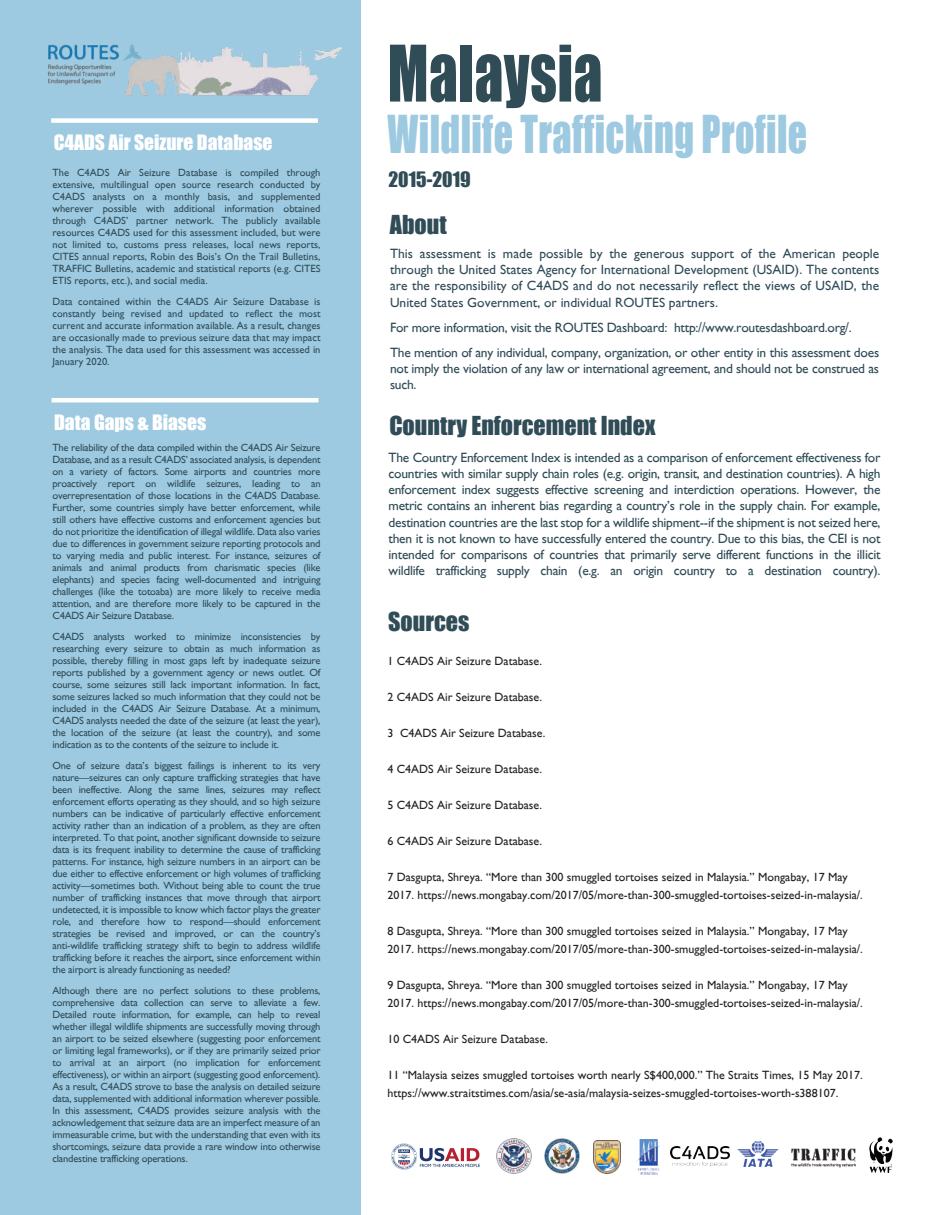
<style>
.page{position:relative;width:946px;height:1215px;background:#fff}
.page>*{position:absolute;margin:0;border:0;box-sizing:border-box;transform-origin:0 0}
.t1{font:72px "Impact";letter-spacing:.01em;color:#304c57;scale:.79 1}
.t2{font:48px "Impact";letter-spacing:.01em;color:#9ecae1;scale:.79 1}
.t3{font:24px "Impact";color:#304c57}
.t4{font:19.5px "Impact";color:#fff}
.t5{font:19.5px "Impact";color:#304c57}
.t6{font:13.5px/16.2px "Gill Sans";letter-spacing:-.02em;color:#304c57;text-align:justify}
.t7{font:12px/18px "Gill Sans";color:#231f20}
.t8{font:10.5px/12px "Gill Sans";letter-spacing:-.02em;color:#304c57;text-align:justify}
</style>
<div class="page">
<div style="left:0;top:0;width:360px;height:1215px;background:#9ecae1"></div>
<img style="left:47px;top:45px;width:296px;height:51px">
<div style="left:51px;top:118px;width:267px;height:5px;background:#fff"></div>
<img style="left:637px;top:1140px;width:23px;height:34px">
<img style="left:729px;top:1140px;width:50px;height:27px">
<img style="left:593px;top:1140px;width:27px;height:33px">
<img style="left:391px;top:1143px;width:89px;height:27px">
<img style="left:496px;top:1139px;width:35px;height:35px">
<img style="left:544px;top:1139px;width:35px;height:34px">
<img style="left:791px;top:1148px;width:65px;height:20px">
<img style="left:869px;top:1138px;width:23px;height:34px">
<img style="left:670px;top:1147px;width:59px;height:20px">
<hr style="left:52px;top:398px;width:266px;height:4px;background:#fff">
<h3 class="t4" style="left:54px;top:128px;width:220px">C4ADS Air Seizure Database</h3>
<p class="t8" style="left:52px;top:167px;width:269px">The C4ADS Air Seizure Database is compiled through extensive, multilingual open source research conducted by C4ADS analysts on a monthly basis, and supplemented wherever possible with additional information obtained through C4ADS’ partner network. The publicly available resources C4ADS used for this assessment included, but were not limited to, customs press releases, local news reports, CITES annual reports, Robin des Bois’s On the Trail Bulletins, TRAFFIC Bulletins, academic and statistical reports (e.g. CITES ETIS reports, etc.), and social media.</p>
<p class="t8" style="left:52px;top:296px;width:269px">Data contained within the C4ADS Air Seizure Database is constantly being revised and updated to reflect the most current and accurate information available. As a result, changes are occasionally made to previous seizure data that may impact the analysis. The data used for this assessment was accessed in January 2020.</p>
<h3 class="t4" style="left:54px;top:407px;width:154px">Data Gaps &amp; Biases</h3>
<p class="t8" style="left:52px;top:441px;width:269px">The reliability of the data compiled within the C4ADS Air Seizure Database, and as a result C4ADS’ associated analysis, is dependent on a variety of factors. Some airports and countries more proactively report on wildlife seizures, leading to an overrepresentation of those locations in the C4ADS Database.<br>Further, some countries simply have better enforcement, while still others have effective customs and enforcement agencies but do not prioritize the identification of illegal wildlife. Data also varies due to differences in government seizure reporting protocols and to varying media and public interest. For instance, seizures of animals and animal products from charismatic species (like elephants) and species facing well-documented and intriguing challenges (like the totoaba) are more likely to receive media attention, and are therefore more likely to be captured in the C4ADS Air Seizure Database.</p>
<p class="t8" style="left:52px;top:630px;width:269px">C4ADS analysts worked to minimize inconsistencies by researching every seizure to obtain as much information as possible, thereby filling in most gaps left by inadequate seizure reports published by a government agency or news outlet. Of course, some seizures still lack important information. In fact, some seizures lacked so much information that they could not be included in the C4ADS Air Seizure Database. At a minimum, C4ADS analysts needed the date of the seizure (at least the year), the location of the seizure (at least the country), and some indication as to the contents of the seizure to include it.</p>
<p class="t8" style="left:52px;top:759px;width:269px">One of seizure data’s biggest failings is inherent to its very nature—seizures can only capture trafficking strategies that have been ineffective. Along the same lines, seizures may reflect enforcement efforts operating as they should, and so high seizure numbers can be indicative of particularly effective enforcement activity rather than an indication of a problem, as they are often interpreted. To that point, another significant downside to seizure data is its frequent inability to determine the cause of trafficking patterns. For instance, high seizure numbers in an airport can be due either to effective enforcement or high volumes of trafficking activity—sometimes both. Without being able to count the true number of trafficking instances that move through that airport undetected, it is impossible to know which factor plays the greater role, and therefore how to respond—should enforcement strategies be revised and improved, or can the country’s anti-wildlife trafficking strategy shift to begin to address wildlife trafficking before it reaches the airport, since enforcement within the airport is already functioning as needed?</p>
<p class="t8" style="left:52px;top:984px;width:270px">Although there are no perfect solutions to these problems, comprehensive data collection can serve to alleviate a few.<br>Detailed route information, for example, can help to reveal whether illegal wildlife shipments are successfully moving through an airport to be seized elsewhere (suggesting poor enforcement or limiting legal frameworks), or if they are primarily seized prior to arrival at an airport (no implication for enforcement effectiveness), or within an airport (suggesting good enforcement).<br>As a result, C4ADS strove to base the analysis on detailed seizure data, supplemented with additional information wherever possible.<br>In this assessment, C4ADS provides seizure analysis with the acknowledgement that seizure data are an imperfect measure of an immeasurable crime, but with the understanding that even with its shortcomings, seizure data provide a rare window into otherwise clandestine trafficking operations.</p>
<h1 class="t1" style="left:387px;top:17px;width:273px">Malaysia</h1>
<h2 class="t2" style="left:387px;top:97px;width:532px">Wildlife Trafficking Profile</h2>
<h3 class="t5" style="left:388px;top:164px;width:84px">2015-2019</h3>
<h3 class="t3" style="left:390px;top:206px;width:58px">About</h3>
<p class="t6" style="left:390px;top:245px;width:490px">This assessment is made possible by the generous support of the American people through the United States Agency for International Development (USAID). The contents are the responsibility of C4ADS and do not necessarily reflect the views of USAID, the United States Government, or individual ROUTES partners.</p>
<p class="t6" style="left:390px;top:315px;width:490px;line-height:25.2px">For more information, visit the ROUTES Dashboard: http://www.routesdashboard.org/.<br>The mention of any individual, company, organization, or other entity in this assessment does</p>
<p class="t6" style="left:390px;top:360px;width:490px">not imply the violation of any law or international agreement, and should not be construed as such.</p>
<h3 class="t3" style="left:389px;top:407px;width:267px">Country Enforcement Index</h3>
<p class="t6" style="left:388px;top:449px;width:493px">The Country Enforcement Index is intended as a comparison of enforcement effectiveness for countries with similar supply chain roles (e.g. origin, transit, and destination countries). A high enforcement index suggests effective screening and interdiction operations. However, the metric contains an inherent bias regarding a country’s role in the supply chain. For example, destination countries are the last stop for a wildlife shipment--if the shipment is not seized here, then it is not known to have successfully entered the country. Due to this bias, the CEI is not intended for comparisons of countries that primarily serve different functions in the illicit wildlife trafficking supply chain (e.g. an origin country to a destination country).</p>
<h3 class="t3" style="left:388px;top:603px;width:83px">Sources</h3>
<p class="t7" style="left:387px;top:652px;width:156px">1 C4ADS Air Seizure Database.</p>
<p class="t7" style="left:387px;top:688px;width:156px">2 C4ADS Air Seizure Database.</p>
<p class="t7" style="left:387px;top:724px;width:159px">3 C4ADS Air Seizure Database.</p>
<p class="t7" style="left:387px;top:760px;width:156px">4 C4ADS Air Seizure Database.</p>
<p class="t7" style="left:387px;top:796px;width:156px">5 C4ADS Air Seizure Database.</p>
<p class="t7" style="left:387px;top:832px;width:156px">6 C4ADS Air Seizure Database.</p>
<p class="t7" style="left:387px;top:868px;width:477px">7 Dasgupta, Shreya. “More than 300 smuggled tortoises seized in Malaysia.” Mongabay, 17 May<br>2017. https://news.mongabay.com/2017/05/more-than-300-smuggled-tortoises-seized-in-malaysia/.</p>
<p class="t7" style="left:387px;top:922px;width:477px">8 Dasgupta, Shreya. “More than 300 smuggled tortoises seized in Malaysia.” Mongabay, 17 May<br>2017. https://news.mongabay.com/2017/05/more-than-300-smuggled-tortoises-seized-in-malaysia/.</p>
<p class="t7" style="left:387px;top:976px;width:477px">9 Dasgupta, Shreya. “More than 300 smuggled tortoises seized in Malaysia.” Mongabay, 17 May<br>2017. https://news.mongabay.com/2017/05/more-than-300-smuggled-tortoises-seized-in-malaysia/.</p>
<p class="t7" style="left:387px;top:1030px;width:162px">10 C4ADS Air Seizure Database.</p>
<p class="t7" style="left:387px;top:1066px;width:476px">11 “Malaysia seizes smuggled tortoises worth nearly S$400,000.” The Straits Times, 15 May 2017. https://www.straitstimes.com/asia/se-asia/malaysia-seizes-smuggled-tortoises-worth-s388107.</p>
</div>
